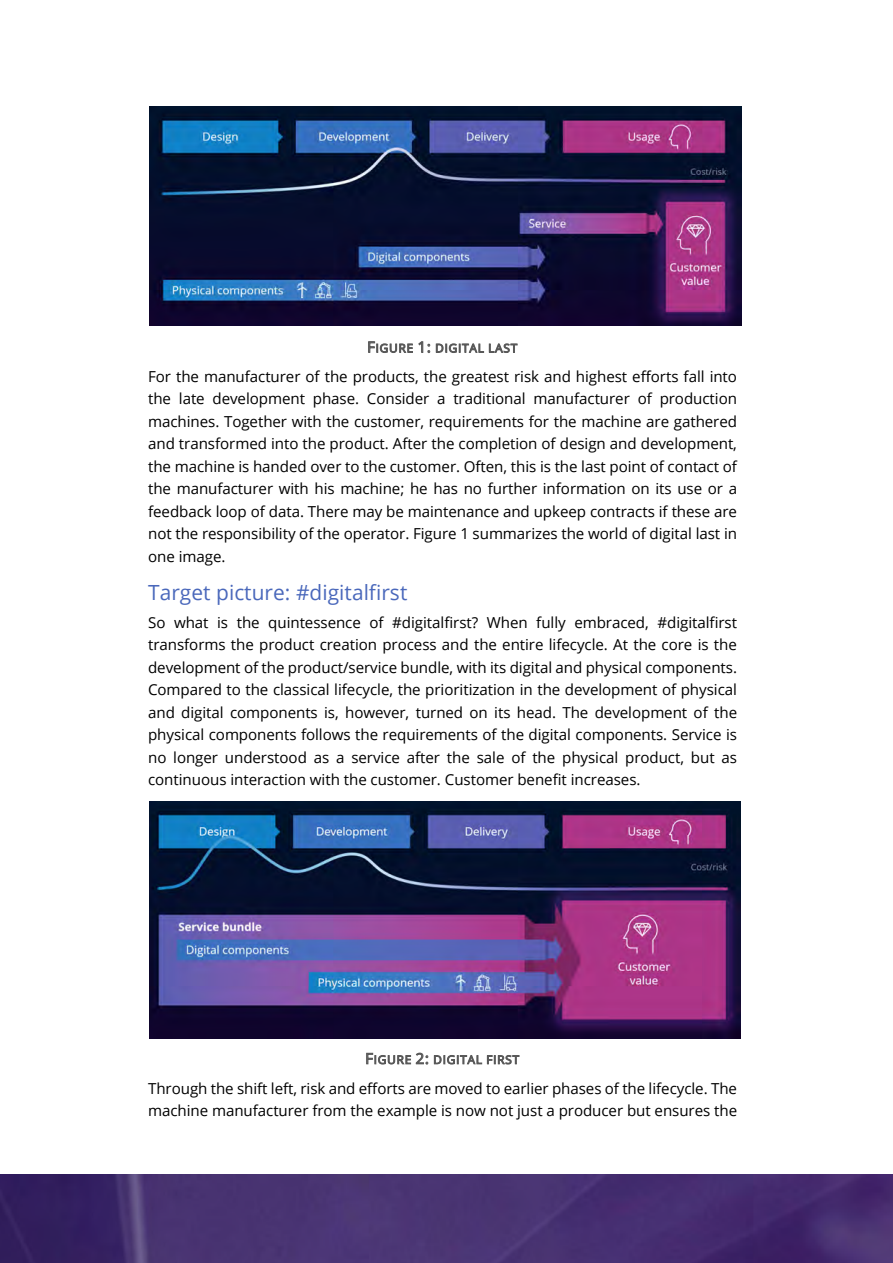
<style>
.page{position:relative;width:893px;height:1263px;background:#fff}
.page>*{position:absolute;margin:0;border:0;box-sizing:border-box;transform-origin:0 0}
.t1{font:20.85px "Open Sans";color:#4a68bb}
.t2{font:15.15px/22.5px "Open Sans";letter-spacing:-.005em;color:#000;text-align:justify}
.t3{font:11.7px "Open Sans";letter-spacing:.065em;color:#595959}
.s1{font-size:14.85px}
</style>
<div class="page">
<img style="left:0;top:1175px;width:893px;height:88px">
<img style="left:149px;top:106px;width:592px;height:220px">
<img style="left:149px;top:802px;width:591px;height:236px">
<p class="t3" style="left:367px;top:340px;width:152px"><span class="s1">F</span>IGURE <span class="s1">1:</span> DIGITAL LAST</p>
<p class="t2" style="left:148px;top:365px;width:590px">For the manufacturer of the products, the greatest risk and highest efforts fall into the late development phase. Consider a traditional manufacturer of production machines. Together with the customer, requirements for the machine are gathered and transformed into the product. After the completion of design and development, the machine is handed over to the customer. Often, this is the last point of contact of the manufacturer with his machine; he has no further information on its use or a feedback loop of data. There may be maintenance and upkeep contracts if these are not the responsibility of the operator. Figure 1 summarizes the world of digital last in one image.</p>
<h1 class="t1" style="left:148px;top:578px;width:261px">Target picture: #digitalfirst</h1>
<p class="t2" style="left:148px;top:611px;width:590px">So what is the quintessence of #digitalfirst? When fully embraced, #digitalfirst transforms the product creation process and the entire lifecycle. At the core is the development of the product/service bundle, with its digital and physical components.<br>Compared to the classical lifecycle, the prioritization in the development of physical and digital components is, however, turned on its head. The development of the physical components follows the requirements of the digital components. Service is no longer understood as a service after the sale of the physical product, but as continuous interaction with the customer. Customer benefit increases.</p>
<p class="t3" style="left:365px;top:1051px;width:155px"><span class="s1">F</span>IGURE <span class="s1">2:</span> DIGITAL FIRST</p>
<p class="t2" style="left:148px;top:1076px;width:591px">Through the shift left, risk and efforts are moved to earlier phases of the lifecycle. The machine manufacturer from the example is now not just a producer but ensures the</p>
</div>
